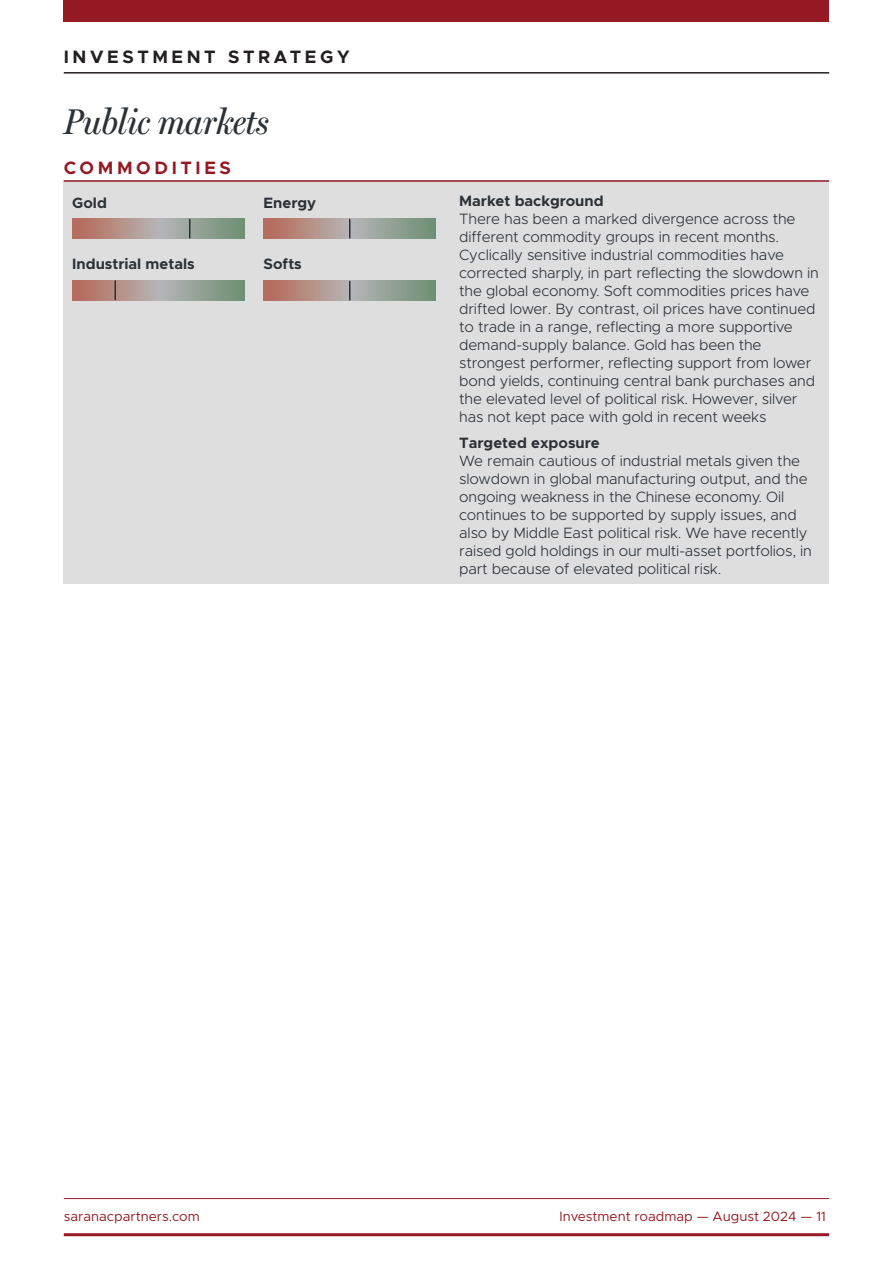
<style>
.page{position:relative;width:893px;height:1263px;background:#fff}
.page>*{position:absolute;margin:0;border:0;box-sizing:border-box;transform-origin:0 0}
.AA_dashboard_main_heading{font:italic 36px "Miller Headline";color:#2b3136}
.t1{font:700 18px "Metropolis";letter-spacing:.2em;color:#231f20}
.AA_dashboard_asset_class_head{font:700 18px "Metropolis";letter-spacing:.2em;color:#951a23}
.AA_dashboard_body_8_10{font:300 15px/18px "Metropolis";letter-spacing:-.01em;color:#2b3136}
.AA_dashboard_subhead{font:700 15px "Metropolis";color:#2b3136}
.t2{font:13.5px "Metropolis";color:#951a23}
</style>
<div class="page">
<div style="left:64px;top:0;width:765px;height:21px;background:#951a23"></div>
<hr style="left:64px;top:1233px;width:765px;height:3px;background:#951a23">
<hr style="left:64px;top:1198px;width:765px;height:1px;background:#951a23">
<hr style="left:64px;top:72px;width:765px;height:2px;background:#231f20">
<div style="left:64px;top:180px;width:765px;height:404px;background:#dededf"></div>
<hr style="left:64px;top:180px;width:765px;height:2px;background:#951a23">
<svg style="left:264px;top:219px;width:172px;height:20px;background:#a3978c"></svg>
<svg style="left:349px;top:219px;width:1px;height:19px"></svg>
<svg style="left:72px;top:219px;width:172px;height:20px;background:#a3978c"></svg>
<svg style="left:189px;top:219px;width:1px;height:19px"></svg>
<svg style="left:264px;top:281px;width:172px;height:20px;background:#a3978c"></svg>
<svg style="left:349px;top:281px;width:1px;height:19px"></svg>
<svg style="left:72px;top:280px;width:172px;height:20px;background:#a3978c"></svg>
<svg style="left:114px;top:281px;width:2px;height:18px"></svg>
<p class="t1" style="left:64px;top:46px;width:287px">INVESTMENT STRATEGY</p>
<p class="AA_dashboard_main_heading" style="left:64px;top:100px;width:206px">Public markets</p>
<p class="AA_dashboard_asset_class_head" style="left:64px;top:156px;width:169px">COMMODITIES</p>
<p class="AA_dashboard_subhead" style="left:72px;top:193px;width:36px">Gold</p>
<p class="AA_dashboard_subhead" style="left:72px;top:255px;width:124px">Industrial metals</p>
<p class="AA_dashboard_subhead" style="left:264px;top:193px;width:54px">Energy</p>
<p class="AA_dashboard_subhead" style="left:264px;top:255px;width:40px">Softs</p>
<p class="AA_dashboard_subhead" style="left:459px;top:191px;width:146px">Market background</p>
<p class="AA_dashboard_body_8_10" style="left:459px;top:210px;width:361px">There has been a marked divergence across the different commodity groups in recent months.<br>Cyclically sensitive industrial commodities have corrected sharply, in part reflecting the slowdown in the global economy. Soft commodities prices have drifted lower. By contrast, oil prices have continued to trade in a range, reflecting a more supportive demand-supply balance. Gold has been the strongest performer, reflecting support from lower bond yields, continuing central bank purchases and the elevated level of political risk. However, silver has not kept pace with gold in recent weeks</p>
<p class="AA_dashboard_subhead" style="left:459px;top:433px;width:142px">Targeted exposure</p>
<p class="AA_dashboard_body_8_10" style="left:459px;top:451px;width:354px">We remain cautious of industrial metals given the slowdown in global manufacturing output, and the ongoing weakness in the Chinese economy. Oil continues to be supported by supply issues, and also by Middle East political risk. We have recently raised gold holdings in our multi-asset portfolios, in part because of elevated political risk.</p>
<p class="t2" style="left:64px;top:1207px;width:138px">saranacpartners.com</p>
<p class="t2" style="left:559px;top:1207px;width:268px">Investment roadmap — August 2024 — 11</p>
</div>
